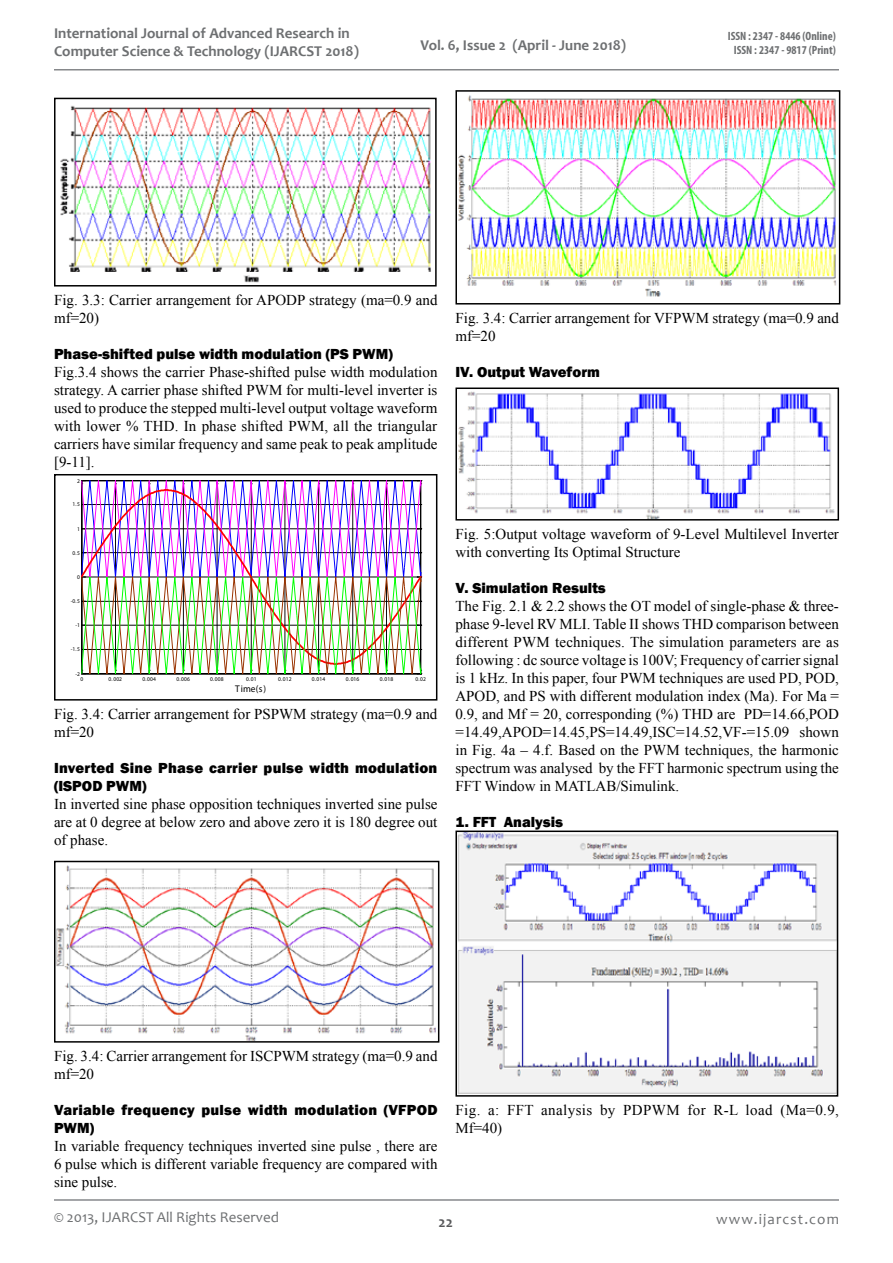
<style>
.page{position:relative;width:893px;height:1263px;background:#fff}
.page>*{position:absolute;margin:0;border:0;box-sizing:border-box;transform-origin:0 0}
.t1{font:15px/18px "Times New Roman";color:#000}
.t2{font:800 15px/18px "Franklin Gothic";color:#000}
.t3{font:700 15px/18px "Candara";color:#6d6f71}
.t4{font:15px/18px "Times New Roman";letter-spacing:.025em;color:#000}
.t5{font:800 15px/18px "Franklin Gothic";letter-spacing:.02em;color:#000}
.t6{font:15px "Candara";color:#6d6f71}
.t7{font:15px "Candara";letter-spacing:.075em;color:#6d6f71}
.t8{font:700 15px "Candara";color:#58595b}
.t9{font:700 condensed 12px/14.4px "Myriad Pro";color:#6d6f71;text-align:center}
.t10{font:9.75px "Myriad Pro";color:#000}
.t11{font:5.7px "Myriad Pro";letter-spacing:.025em;color:#000}
</style>
<div class="page">
<hr style="left:54px;top:1199px;width:785px;height:2px;background:#86888b">
<hr style="left:54px;top:69px;width:785px;height:2px;background:#86888b">
<img style="left:60px;top:105px;width:371px;height:178px">
<div style="left:54px;top:98px;width:383px;height:189px;border:2px solid #000"></div>
<svg style="left:82px;top:480px;width:340px;height:194px"></svg>
<div style="left:54px;top:474px;width:383px;height:226px;border:2px solid #000"></div>
<img style="left:57px;top:865px;width:379px;height:175px">
<div style="left:54px;top:861px;width:385px;height:182px;border:2px solid #000"></div>
<img style="left:458px;top:95px;width:379px;height:202px">
<div style="left:455px;top:90px;width:385px;height:215px;border:2px solid #000"></div>
<img style="left:458px;top:391px;width:377px;height:126px">
<div style="left:455px;top:387px;width:384px;height:133px;border:2px solid #000"></div>
<img style="left:458px;top:833px;width:377px;height:261px">
<div style="left:455px;top:830px;width:383px;height:267px;border:2px solid #000"></div>
<p class="t3" style="left:54px;top:24px;width:306px">International Journal of Advanced Research in<br>Computer Science &amp; Technology (IJARCST 2018)</p>
<p class="t3" style="left:420px;top:36px;width:207px">Vol. 6, Issue 2 (April - June 2018)</p>
<p class="t9" style="left:728px;top:28px;width:110px">ISSN : 2347 - 8446 (Online)<br>ISSN : 2347 - 9817 (Print)</p>
<p class="t1" style="left:54px;top:290px;width:385px">Fig. 3.3: Carrier arrangement for APODP strategy (ma=0.9 and mf=20)</p>
<p class="t2" style="left:54px;top:344px;width:340px">Phase-shifted pulse width modulation (PS PWM)</p>
<p class="t1" style="left:54px;top:362px;width:385px;text-align:justify">Fig.3.4 shows the carrier Phase-shifted pulse width modulation strategy. A carrier phase shifted PWM for multi-level inverter is used to produce the stepped multi-level output voltage waveform with lower % THD. In phase shifted PWM, all the triangular carriers have similar frequency and same peak to peak amplitude [9-11].</p>
<p class="t11" style="left:77px;top:477px;width:4px">2</p>
<p class="t11" style="left:72px;top:501px;width:9px">1.5</p>
<p class="t11" style="left:77px;top:525px;width:4px">1</p>
<p class="t11" style="left:72px;top:549px;width:9px">0.5</p>
<p class="t11" style="left:77px;top:573px;width:4px">0</p>
<p class="t11" style="left:71px;top:598px;width:11px">-0.5</p>
<p class="t11" style="left:75px;top:622px;width:6px">-1</p>
<p class="t11" style="left:71px;top:646px;width:11px">-1.5</p>
<p class="t11" style="left:75px;top:670px;width:6px">-2</p>
<p class="t11" style="left:80px;top:675px;width:4px">0</p>
<p class="t11" style="left:109px;top:675px;width:15px">0.002</p>
<p class="t11" style="left:142px;top:675px;width:15px">0.004</p>
<p class="t11" style="left:177px;top:675px;width:15px">0.006</p>
<p class="t11" style="left:210px;top:675px;width:15px">0.008</p>
<p class="t11" style="left:246px;top:675px;width:12px">0.01</p>
<p class="t11" style="left:278px;top:675px;width:15px">0.012</p>
<p class="t11" style="left:312px;top:675px;width:15px">0.014</p>
<p class="t11" style="left:346px;top:675px;width:15px">0.016</p>
<p class="t11" style="left:380px;top:675px;width:15px">0.018</p>
<p class="t11" style="left:416px;top:675px;width:12px">0.02</p>
<p class="t10" style="left:235px;top:682px;width:33px">Time(s)</p>
<p class="t1" style="left:54px;top:704px;width:385px">Fig. 3.4: Carrier arrangement for PSPWM strategy (ma=0.9 and mf=20</p>
<p class="t2" style="left:54px;top:758px;width:385px">Inverted Sine Phase carrier pulse width modulation (ISPOD PWM)</p>
<p class="t1" style="left:54px;top:794px;width:385px;text-align:justify">In inverted sine phase opposition techniques inverted sine pulse are at 0 degree at below zero and above zero it is 180 degree out of phase.</p>
<p class="t1" style="left:455px;top:308px;width:385px">Fig. 3.4: Carrier arrangement for VFPWM strategy (ma=0.9 and mf=20</p>
<p class="t2" style="left:455px;top:362px;width:146px">IV. Output Waveform</p>
<p class="t1" style="left:455px;top:524px;width:385px">Fig. 5:Output voltage waveform of 9-Level Multilevel Inverter with converting Its Optimal Structure</p>
<p class="t2" style="left:455px;top:578px;width:152px">V. Simulation Results</p>
<p class="t1" style="left:455px;top:596px;width:385px;text-align:justify">The Fig. 2.1 &amp; 2.2 shows the OT model of single-phase &amp; three&shy;phase 9-level RV MLI. Table II shows THD comparison between different PWM techniques. The simulation parameters are as following : dc source voltage is 100V; Frequency of carrier signal is 1 kHz. In this paper, four PWM techniques are used PD, POD, APOD, and PS with different modulation index (Ma). For Ma = 0.9, and Mf = 20, corresponding (%) THD are PD=14.66,POD =14.49,APOD=14.45,PS=14.49,ISC=14.52,VF-=15.09 shown in Fig. 4a – 4.f. Based on the PWM techniques, the harmonic spectrum was analysed by the FFT harmonic spectrum using the FFT Window in MATLAB/Simulink.</p>
<p class="t2" style="left:455px;top:812px;width:109px">1. FFT Analysis</p>
<p class="t1" style="left:54px;top:1046px;width:385px">Fig. 3.4: Carrier arrangement for ISCPWM strategy (ma=0.9 and mf=20</p>
<p class="t5" style="left:54px;top:1100px;width:385px">Variable frequency pulse width modulation (VFPOD<br>PWM)</p>
<p class="t1" style="left:54px;top:1136px;width:385px;text-align:justify">In variable frequency techniques inverted sine pulse , there are 6 pulse which is different variable frequency are compared with sine pulse.</p>
<p class="t4" style="left:455px;top:1100px;width:385px">Fig. a: FFT analysis by PDPWM for R-L load (Ma=0.9,<br>Mf=40)</p>
<p class="t6" style="left:54px;top:1207px;width:226px">© 2013, IJARCST All Rights Reserved</p>
<p class="t7" style="left:716px;top:1210px;width:124px">www.ijarcst.com</p>
<p class="t8" style="left:439px;top:1213px;width:16px">22</p>
</div>
